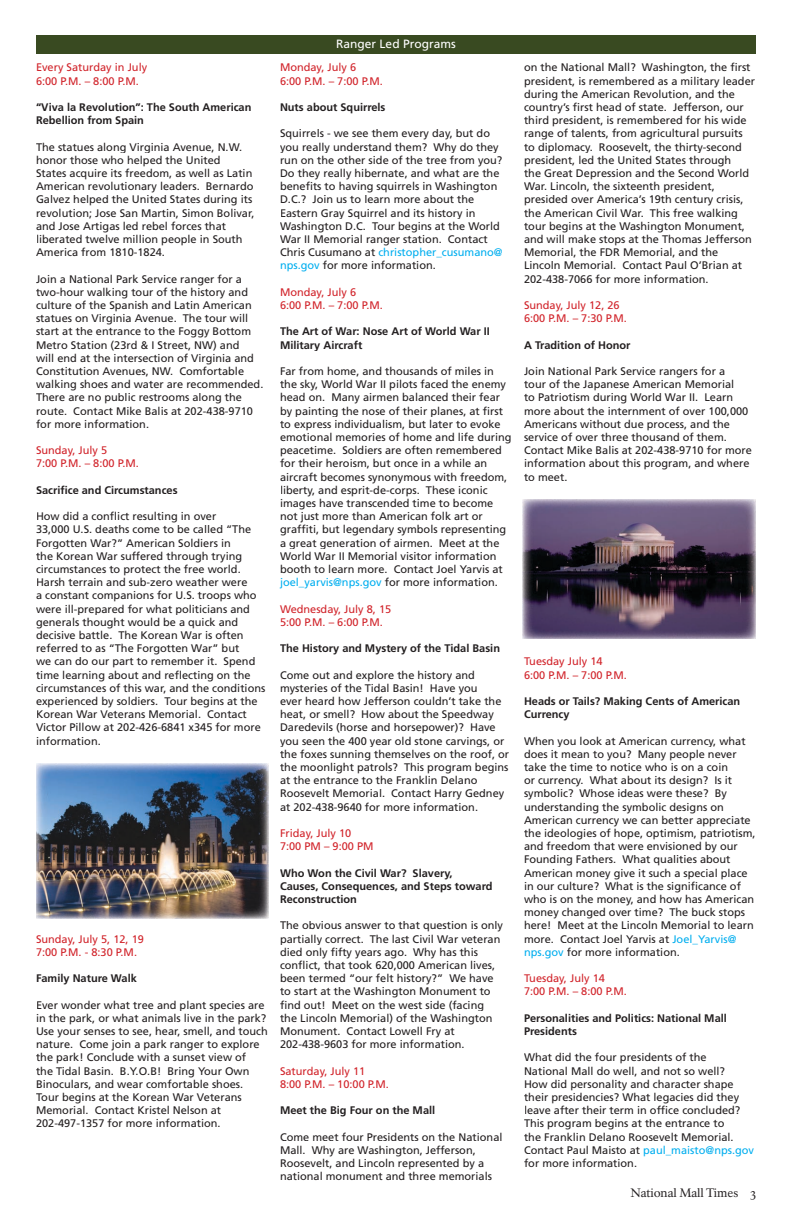
<style>
.page{position:relative;width:792px;height:1224px;background:#fff}
.page>*{position:absolute;margin:0;border:0;box-sizing:border-box;transform-origin:0 0}
.t1{font:12px "NPS Rawlinson";letter-spacing:-.005em;color:#231f20}
.t2{font:12px "Frutiger";color:#fff}
.t3{font:11px/13.2px "Frutiger";color:#231f20}
.t4{font:700 11px/13.2px "Frutiger";color:#231f20}
.t5{font:11px/13.2px "Frutiger";color:#d1232a}
.s1{color:#00aeef}
</style>
<div class="page">
<div style="left:36px;top:35px;width:720px;height:18px;background:#394a21"></div>
<img style="left:36px;top:763px;width:232px;height:155px">
<img style="left:523px;top:499px;width:233px;height:140px">
<p class="t5" style="left:36px;top:61px;width:113px">Every Saturday in July<br>6:00 P.M. – 8:00 P.M.</p>
<p class="t4" style="left:36px;top:101px;width:217px">“Viva la Revolution”: The South American<br>Rebellion from Spain</p>
<p class="t3" style="left:36px;top:140px;width:220px">The statues along Virginia Avenue, N.W. honor those who helped the United<br>States acquire its freedom, as well as Latin American revolutionary leaders. Bernardo Galvez helped the United States during its revolution; Jose San Martin, Simon Bolivar, and Jose Artigas led rebel forces that liberated twelve million people in South America from 1810-1824.</p>
<p class="t3" style="left:36px;top:272px;width:229px">Join a National Park Service ranger for a two-hour walking tour of the history and culture of the Spanish and Latin American statues on Virginia Avenue. The tour will start at the entrance to the Foggy Bottom Metro Station (23rd &amp; I Street, NW) and<br>will end at the intersection of Virginia and Constitution Avenues, NW. Comfortable walking shoes and water are recommended.<br>There are no public restrooms along the route. Contact Mike Balis at 202-438-9710 for more information.</p>
<p class="t5" style="left:36px;top:444px;width:104px">Sunday, July 5<br>7:00 P.M. – 8:00 P.M.</p>
<p class="t4" style="left:36px;top:483px;width:143px">Sacrifice and Circumstances</p>
<p class="t3" style="left:36px;top:510px;width:231px">How did a conflict resulting in over<br>33,000 U.S. deaths come to be called “The Forgotten War?” American Soldiers in<br>the Korean War suffered through trying circumstances to protect the free world.<br>Harsh terrain and sub-zero weather were<br>a constant companions for U.S. troops who were ill-prepared for what politicians and generals thought would be a quick and decisive battle. The Korean War is often referred to as “The Forgotten War” but<br>we can do our part to remember it. Spend time learning about and reflecting on the circumstances of this war, and the conditions experienced by soldiers. Tour begins at the Korean War Veterans Memorial. Contact Victor Pillow at 202-426-6841 x345 for more information.</p>
<p class="t5" style="left:36px;top:932px;width:110px">Sunday, July 5, 12, 19<br>7:00 P.M. - 8:30 P.M.</p>
<p class="t4" style="left:36px;top:972px;width:102px">Family Nature Walk</p>
<p class="t3" style="left:36px;top:998px;width:233px">Ever wonder what tree and plant species are in the park, or what animals live in the park?<br>Use your senses to see, hear, smell, and touch nature. Come join a park ranger to explore the park! Conclude with a sunset view of<br>the Tidal Basin. B.Y.O.B! Bring Your Own Binoculars, and wear comfortable shoes.<br>Tour begins at the Korean War Veterans Memorial. Contact Kristel Nelson at 202-497-1357 for more information.</p>
<p class="t2" style="left:336px;top:37px;width:121px">Ranger Led Programs</p>
<p class="t5" style="left:280px;top:61px;width:104px">Monday, July 6<br>6:00 P.M. – 7:00 P.M.</p>
<p class="t4" style="left:280px;top:101px;width:107px">Nuts about Squirrels</p>
<p class="t3" style="left:280px;top:127px;width:224px">Squirrels - we see them every day, but do you really understand them? Why do they run on the other side of the tree from you?<br>Do they really hibernate, and what are the benefits to having squirrels in Washington D.C.? Join us to learn more about the Eastern Gray Squirrel and its history in Washington D.C. Tour begins at the World War II Memorial ranger station. Contact Chris Cusumano at <span class="s1">christopher_cusumano@ nps.gov</span> for more information.</p>
<p class="t5" style="left:280px;top:285px;width:104px">Monday, July 6<br>6:00 P.M. – 7:00 P.M.</p>
<p class="t4" style="left:280px;top:325px;width:211px">The Art of War: Nose Art of World War II<br>Military Aircraft</p>
<p class="t3" style="left:280px;top:365px;width:233px">Far from home, and thousands of miles in the sky, World War II pilots faced the enemy head on. Many airmen balanced their fear by painting the nose of their planes, at first to express individualism, but later to evoke emotional memories of home and life during peacetime. Soldiers are often remembered for their heroism, but once in a while an aircraft becomes synonymous with freedom, liberty, and esprit-de-corps. These iconic images have transcended time to become not just more than American folk art or graffiti, but legendary symbols representing a great generation of airmen. Meet at the World War II Memorial visitor information booth to learn more. Contact Joel Yarvis at <span class="s1">joel_yarvis@nps.gov</span> for more information.</p>
<p class="t5" style="left:280px;top:602px;width:113px">Wednesday, July 8, 15<br>5:00 P.M. – 6:00 P.M.</p>
<p class="t4" style="left:280px;top:642px;width:222px">The History and Mystery of the Tidal Basin</p>
<p class="t3" style="left:280px;top:668px;width:231px">Come out and explore the history and mysteries of the Tidal Basin! Have you<br>ever heard how Jefferson couldn’t take the heat, or smell? How about the Speedway Daredevils (horse and horsepower)? Have you seen the 400 year old stone carvings, or the foxes sunning themselves on the roof, or the moonlight patrols? This program begins at the entrance to the Franklin Delano Roosevelt Memorial. Contact Harry Gedney at 202-438-9640 for more information.</p>
<p class="t5" style="left:280px;top:827px;width:95px">Friday, July 10<br>7:00 PM – 9:00 PM</p>
<p class="t4" style="left:280px;top:866px;width:214px">Who Won the Civil War? Slavery,<br>Causes, Consequences, and Steps toward<br>Reconstruction</p>
<p class="t3" style="left:280px;top:919px;width:225px">The obvious answer to that question is only partially correct. The last Civil War veteran died only fifty years ago. Why has this conflict, that took 620,000 American lives, been termed “our felt history?” We have to start at the Washington Monument to find out! Meet on the west side (facing the Lincoln Memorial) of the Washington Monument. Contact Lowell Fry at 202-438-9603 for more information.</p>
<p class="t5" style="left:280px;top:1064px;width:111px">Saturday, July 11<br>8:00 P.M. – 10:00 P.M.</p>
<p class="t4" style="left:280px;top:1104px;width:157px">Meet the Big Four on the Mall</p>
<p class="t3" style="left:280px;top:1130px;width:224px">Come meet four Presidents on the National Mall. Why are Washington, Jefferson, Roosevelt, and Lincoln represented by a national monument and three memorials</p>
<p class="t3" style="left:524px;top:61px;width:233px">on the National Mall? Washington, the first president, is remembered as a military leader during the American Revolution, and the country’s first head of state. Jefferson, our third president, is remembered for his wide range of talents, from agricultural pursuits to diplomacy. Roosevelt, the thirty-second president, led the United States through<br>the Great Depression and the Second World War. Lincoln, the sixteenth president, presided over America’s 19th century crisis, the American Civil War. This free walking tour begins at the Washington Monument, and will make stops at the Thomas Jefferson Memorial, the FDR Memorial, and the Lincoln Memorial. Contact Paul O’Brian at 202-438-7066 for more information.</p>
<p class="t5" style="left:524px;top:299px;width:104px">Sunday, July 12, 26<br>6:00 P.M. – 7:30 P.M.</p>
<p class="t4" style="left:524px;top:338px;width:108px">A Tradition of Honor</p>
<p class="t3" style="left:524px;top:365px;width:230px">Join National Park Service rangers for a<br>tour of the Japanese American Memorial<br>to Patriotism during World War II. Learn more about the internment of over 100,000<br>Americans without due process, and the service of over three thousand of them.<br>Contact Mike Balis at 202-438-9710 for more information about this program, and where to meet.</p>
<p class="t5" style="left:524px;top:655px;width:104px">Tuesday July 14<br>6:00 P.M. – 7:00 P.M.</p>
<p class="t4" style="left:524px;top:695px;width:218px">Heads or Tails? Making Cents of American<br>Currency</p>
<p class="t3" style="left:524px;top:734px;width:233px">When you look at American currency, what does it mean to you? Many people never take the time to notice who is on a coin<br>or currency. What about its design? Is it symbolic? Whose ideas were these? By understanding the symbolic designs on American currency we can better appreciate the ideologies of hope, optimism, patriotism, and freedom that were envisioned by our Founding Fathers. What qualities about American money give it such a special place in our culture? What is the significance of who is on the money, and how has American money changed over time? The buck stops here! Meet at the Lincoln Memorial to learn more. Contact Joel Yarvis at <span class="s1">Joel_Yarvis@ nps.gov</span> for more information.</p>
<p class="t5" style="left:524px;top:972px;width:104px">Tuesday, July 14<br>7:00 P.M. – 8:00 P.M.</p>
<p class="t4" style="left:524px;top:1011px;width:204px">Personalities and Politics: National Mall<br>Presidents</p>
<p class="t3" style="left:524px;top:1051px;width:232px">What did the four presidents of the<br>National Mall do well, and not so well?<br>How did personality and character shape their presidencies? What legacies did they leave after their term in office concluded?<br>This program begins at the entrance to<br>the Franklin Delano Roosevelt Memorial.<br>Contact Paul Maisto at <span class="s1">paul_maisto@nps.gov </span>for more information.</p>
<p class="t1" style="left:631px;top:1186px;width:127px">National Mall Times 3</p>
</div>
